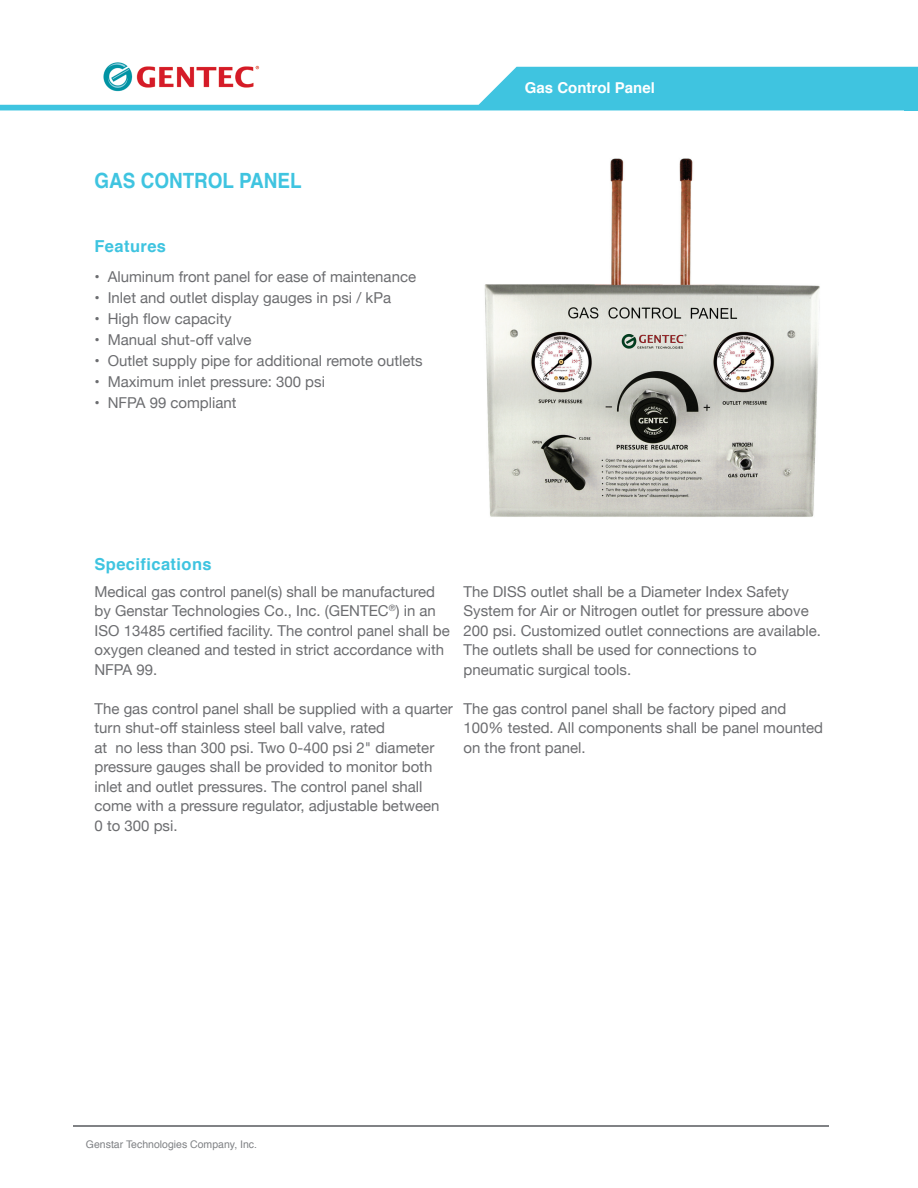
<style>
.page{position:relative;width:918px;height:1188px;background:#fff}
.page>*{position:absolute;margin:0;border:0;box-sizing:border-box;transform-origin:0 0}
.t1{font:700 21px "Helvetica";color:#3fc4e0;scale:.9 1}
.t2{font:700 16.5px "Helvetica";letter-spacing:.025em;color:#3fc4e0}
._2_Columns{font:15px/19.5px "Helvetica Neue";color:#6c6d70}
.Specification_Bullet{font:15px "Helvetica Neue";color:#6c6d70}
.t3{font:700 15px "Helvetica";color:#fff}
.t4{font:10.5px "Helvetica";color:#808285}
</style>
<div class="page">
<svg style="left:0;top:67px;width:904px;height:43px"></svg>
<div style="left:904px;top:67px;width:14px;height:43px;background:#3fc4e0"></div>
<hr style="left:73px;top:1125px;width:756px;height:1px;background:#808285">
<img style="left:86px;top:62px;width:181px;height:36px">
<img style="left:484px;top:158px;width:336px;height:359px">
<p class="t1" style="left:94px;top:161px;width:232px">GAS CONTROL PANEL</p>
<p class="t2" style="left:94px;top:231px;width:73px">Features</p>
<p class="Specification_Bullet" style="left:95px;top:266px;width:323px">• Aluminum front panel for ease of maintenance</p>
<p class="Specification_Bullet" style="left:95px;top:287px;width:298px">• Inlet and outlet display gauges in psi / kPa</p>
<p class="Specification_Bullet" style="left:95px;top:308px;width:138px">• High flow capacity</p>
<p class="Specification_Bullet" style="left:95px;top:329px;width:159px">• Manual shut-off valve</p>
<p class="Specification_Bullet" style="left:95px;top:350px;width:330px">• Outlet supply pipe for additional remote outlets</p>
<p class="Specification_Bullet" style="left:95px;top:371px;width:232px">• Maximum inlet pressure: 300 psi</p>
<p class="Specification_Bullet" style="left:95px;top:392px;width:144px">• NFPA 99 compliant</p>
<p class="t3" style="left:525px;top:75px;width:132px">Gas Control Panel</p>
<p class="t2" style="left:94px;top:549px;width:119px">Specifications</p>
<p class="_2_Columns" style="left:94px;top:582px;width:357px">Medical gas control panel(s) shall be manufactured by Genstar Technologies Co., Inc. (GENTEC<sup>®</sup>) in an ISO 13485 certified facility. The control panel shall be oxygen cleaned and tested in strict accordance with NFPA 99.</p>
<p class="_2_Columns" style="left:94px;top:699px;width:360px">The gas control panel shall be supplied with a quarter turn shut-off stainless steel ball valve, rated</p>
<p class="_2_Columns" style="left:94px;top:738px;width:347px">at no less than 300 psi. Two 0-400 psi 2" diameter pressure gauges shall be provided to monitor both inlet and outlet pressures. The control panel shall come with a pressure regulator, adjustable between</p>
<p class="_2_Columns" style="left:94px;top:816px;width:85px">0 to 300 psi.</p>
<p class="_2_Columns" style="left:464px;top:582px;width:359px">The DISS outlet shall be a Diameter Index Safety System for Air or Nitrogen outlet for pressure above 200 psi. Customized outlet connections are available.<br>The outlets shall be used for connections to pneumatic surgical tools.</p>
<p class="_2_Columns" style="left:464px;top:699px;width:361px">The gas control panel shall be factory piped and<br>100% tested. All components shall be panel mounted on the front panel.</p>
<p class="t4" style="left:86px;top:1135px;width:173px">Genstar Technologies Company, Inc.</p>
</div>
